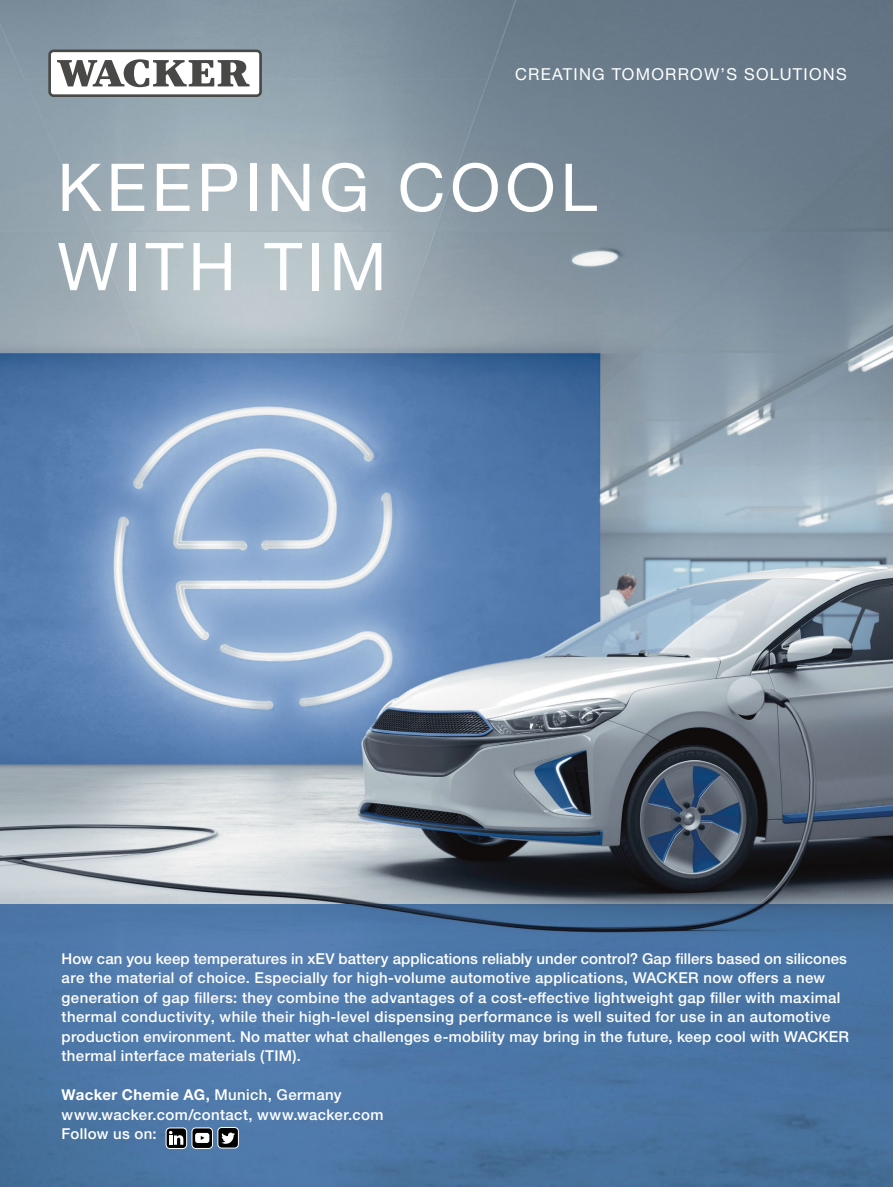
<style>
.page{position:relative;width:893px;height:1187px;background:#fff}
.page>*{position:absolute;margin:0;border:0;box-sizing:border-box;transform-origin:0 0}
.t1{font:66px/79.2px "Helvetica Panfor Wacker";letter-spacing:.075em;color:#fff}
.t2{font:16.5px "Helvetica Panfor Wacker";letter-spacing:.075em;color:#fff}
.t3{font:500 15px/19.5px "Helvetica Panfor Wacker";letter-spacing:.02em;color:#fff}
.s1{font-weight:700}
</style>
<div class="page">
<img style="left:0;top:0;width:893px;height:1186px">
<div style="left:48px;top:49px;width:214px;height:48px;background:linear-gradient(to right,#484847,#494948);border-radius:5px"></div>
<div style="left:51px;top:52px;width:208px;height:42px;background:#fff;border-radius:3px"></div>
<svg style="left:57px;top:59px;width:193px;height:28px"></svg>
<svg style="left:166px;top:1126px;width:73px;height:22px"></svg>
<p class="t2" style="left:515px;top:64px;width:333px">CREATING TOMORROW’S SOLUTIONS</p>
<p class="t1" style="left:57px;top:147px;width:541px">KEEPING COOL<br>WITH TIM</p>
<p class="t3" style="left:62px;top:948px;width:789px">How can you keep temperatures in xEV battery applications reliably under control? Gap fillers based on silicones are the material of choice. Especially for high-volume automotive applications, WACKER now o-ers a new generation of gap fillers: they combine the advantages of a cost-e-ective lightweight gap filler with maximal thermal conductivity, while their high-level dispensing performance is well suited for use in an automotive production environment. No matter what challenges e-mobility may bring in the future, keep cool with WACKER thermal interface materials (TIM).</p>
<p class="t3" style="left:62px;top:1085px;width:323px"><span class="s1">Wacker Chemie AG,</span> Munich, Germany www.wacker.com/contact, www.wacker.com<br>Follow us on:</p>
</div>
